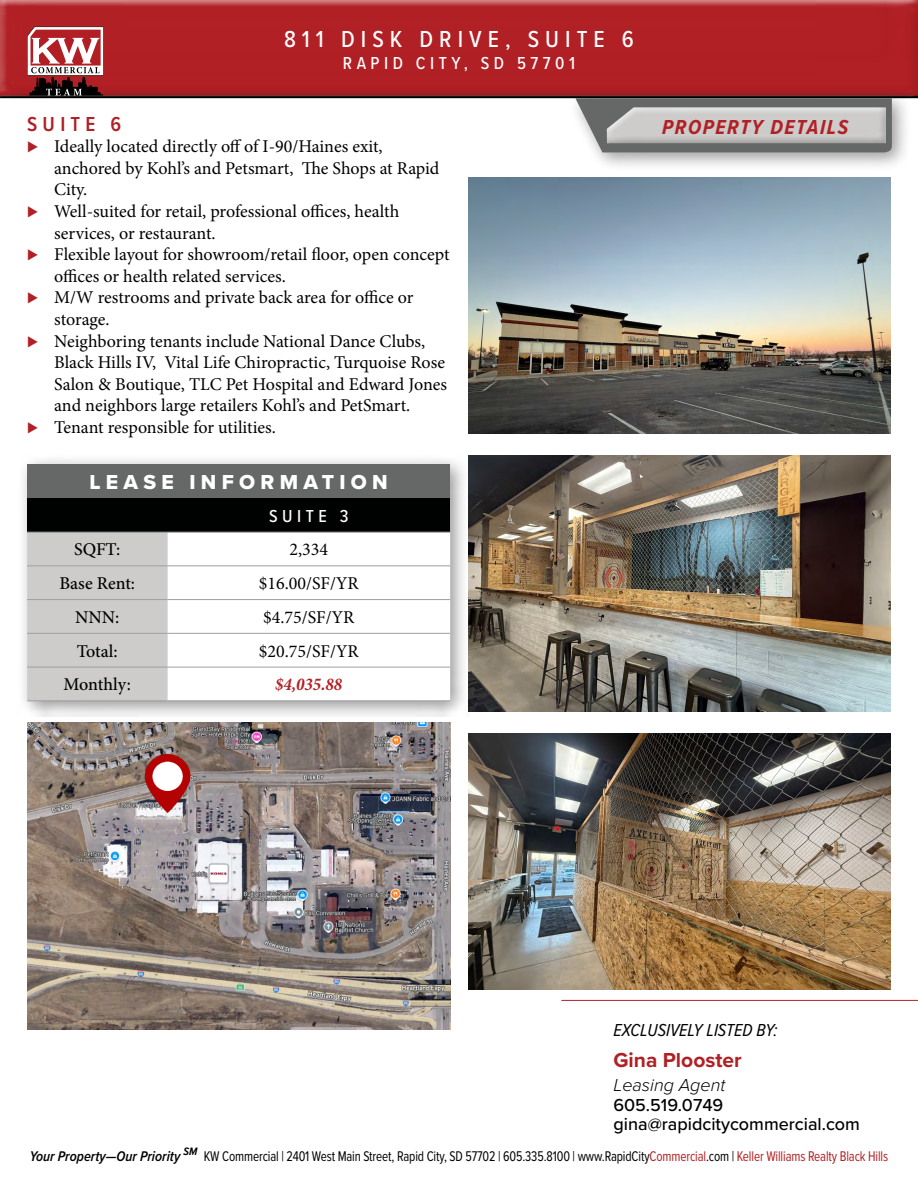
<style>
.page{position:relative;width:918px;height:1188px;background:#fff}
.page>*{position:absolute;margin:0;border:0;box-sizing:border-box;transform-origin:0 0}
.t1{font:500 24px "Proxima Nova Cond";letter-spacing:.25em;color:#fff}
.t2{font:21px "Proxima Nova Extrabld";letter-spacing:.25em;color:#fff}
.t3{font:italic 700 21px "Proxima Nova Cond";letter-spacing:.075em;color:#b12025}
.t4{font:700 21px "Proxima Nova";color:#b12025}
.t5{font:600 21px "Proxima Nova Cond";letter-spacing:.25em;color:#b12025}
.t6{font:18px "Minion Pro";letter-spacing:-.005em;color:#000}
.t7{font:500 18px/19.5px "Proxima Nova";color:#000101}
.t8{font:500 18px "Minion Pro";color:#000}
.t9{font:500 18px "Proxima Nova Cond";letter-spacing:.25em;color:#fff}
.t10{font:italic 18px "Proxima Nova Cond";color:#000101}
.t11{font:italic 300 18px "Proxima Nova";color:#000101}
.t12{font:italic 700 condensed 18px "Minion Pro";color:#b12025}
.t13{font:14.55px "Proxima Nova Cond";letter-spacing:-.01em;color:#000;scale:.9 1}
.s1{font-family:"Proxima Nova";font-weight:700;color:#b12025}
.s2{font-weight:600;font-style:italic}
.s3{color:#b12025}
</style>
<div class="page">
<div style="left:567px;top:88px;width:345px;height:84px;background:#000;opacity:.4"></div>
<svg style="left:575px;top:101px;width:317px;height:51px;background:#838484"></svg>
<div style="left:599px;top:100px;width:292px;height:44px;background:#666767"></div>
<div style="left:603px;top:104px;width:290px;height:40px;background:#000;opacity:.75"></div>
<div style="left:0;top:0;width:918px;height:99px;background:#000;opacity:.75"></div>
<hr style="left:561px;top:1000px;width:357px;height:1px;background:#b12025">
<svg style="left:27px;top:27px;width:77px;height:61px"></svg>
<div style="left:0;top:88px;width:918px;height:13px;background:#fff;opacity:.75"></div>
<div style="left:0;top:92px;width:918px;height:9px;background:#000;opacity:.75"></div>
<div style="left:17px;top:453px;width:453px;height:268px;background:#000;opacity:.4"></div>
<div style="left:27px;top:464px;width:423px;height:34px;background:#666767"></div>
<div style="left:27px;top:498px;width:140px;height:34px;background:#000101"></div>
<div style="left:167px;top:498px;width:283px;height:34px;background:#000101"></div>
<div style="left:27px;top:533px;width:140px;height:168px;background:#cdcccb"></div>
<svg style="left:167px;top:533px;width:283px;height:168px"></svg>
<hr style="left:27px;top:532px;width:140px;height:1px;background:#808285">
<hr style="left:167px;top:532px;width:283px;height:1px;background:#808285">
<hr style="left:27px;top:566px;width:140px;height:1px;background:#9d9fa2">
<hr style="left:167px;top:566px;width:283px;height:1px;background:#9d9fa2">
<hr style="left:27px;top:599px;width:140px;height:1px;background:#9d9fa2">
<hr style="left:167px;top:599px;width:283px;height:1px;background:#9d9fa2">
<hr style="left:27px;top:633px;width:140px;height:1px;background:#9d9fa2">
<hr style="left:167px;top:633px;width:283px;height:1px;background:#9d9fa2">
<hr style="left:27px;top:667px;width:140px;height:1px;background:#9d9fa2">
<hr style="left:167px;top:667px;width:283px;height:1px;background:#9d9fa2">
<hr style="left:27px;top:701px;width:140px;height:1px;background:#9d9fa2">
<hr style="left:167px;top:701px;width:283px;height:1px;background:#9d9fa2">
<img style="left:27px;top:723px;width:423px;height:306px">
<img style="left:137px;top:755px;width:61px;height:58px">
<img style="left:468px;top:178px;width:423px;height:255px">
<img style="left:468px;top:456px;width:423px;height:255px">
<img style="left:468px;top:734px;width:423px;height:255px">
<h1 class="t1" style="left:284px;top:21px;width:351px">811 DISK DRIVE, SUITE 6</h1>
<p class="t9" style="left:343px;top:50px;width:234px">RAPID CITY, SD 57701</p>
<p class="t5" style="left:27px;top:108px;width:95px">SUITE 6</p>
<p class="t6" style="left:27px;top:134px;width:357px"><span class="s1">⊲</span> Ideally located directly off of I-90/Haines exit,</p>
<p class="t6" style="left:54px;top:156px;width:387px">anchored by Kohl’s and Petsmart, The Shops at Rapid</p>
<p class="t6" style="left:54px;top:178px;width:35px">City.</p>
<p class="t6" style="left:27px;top:199px;width:374px"><span class="s1">⊲</span> Well-suited for retail, professional offices, health</p>
<p class="t6" style="left:54px;top:221px;width:163px">services, or restaurant.</p>
<p class="t6" style="left:27px;top:242px;width:424px"><span class="s1">⊲</span> Flexible layout for showroom/retail floor, open concept</p>
<p class="t6" style="left:54px;top:264px;width:233px">offices or health related services.</p>
<p class="t6" style="left:27px;top:286px;width:388px"><span class="s1">⊲</span> M/W restrooms and private back area for office or</p>
<p class="t6" style="left:54px;top:307px;width:57px">storage.</p>
<p class="t6" style="left:27px;top:329px;width:400px"><span class="s1">⊲</span> Neighboring tenants include National Dance Clubs,</p>
<p class="t6" style="left:54px;top:350px;width:393px">Black Hills IV, Vital Life Chiropractic, Turquoise Rose</p>
<p class="t6" style="left:54px;top:372px;width:394px">Salon &amp; Boutique, TLC Pet Hospital and Edward Jones</p>
<p class="t6" style="left:54px;top:394px;width:358px">and neighbors large retailers Kohl’s and PetSmart.</p>
<p class="t6" style="left:27px;top:415px;width:250px"><span class="s1">⊲</span> Tenant responsible for utilities.</p>
<p class="t2" style="left:90px;top:467px;width:300px">LEASE INFORMATION</p>
<p class="t9" style="left:269px;top:503px;width:81px">SUITE 3</p>
<p class="t8" style="left:74px;top:538px;width:48px">SQFT:</p>
<p class="t6" style="left:289px;top:538px;width:40px">2,334</p>
<p class="t8" style="left:59px;top:571px;width:77px">Base Rent:</p>
<p class="t6" style="left:259px;top:571px;width:101px">$16.00/SF/YR</p>
<p class="t8" style="left:75px;top:605px;width:46px">NNN:</p>
<p class="t6" style="left:263px;top:605px;width:93px">$4.75/SF/YR</p>
<p class="t8" style="left:77px;top:639px;width:43px">Total:</p>
<p class="t6" style="left:259px;top:639px;width:101px">$20.75/SF/YR</p>
<p class="t8" style="left:64px;top:673px;width:69px">Monthly:</p>
<p class="t12" style="left:275px;top:672px;width:69px">$4,035.88</p>
<p class="t3" style="left:662px;top:111px;width:188px">PROPERTY DETAILS</p>
<p class="t10" style="left:614px;top:1017px;width:166px">EXCLUSIVELY LISTED BY:</p>
<p class="t4" style="left:614px;top:1045px;width:130px">Gina Plooster</p>
<p class="t11" style="left:614px;top:1072px;width:113px">Leasing Agent</p>
<p class="t7" style="left:614px;top:1094px;width:248px">605.519.0749 gina@rapidcitycommercial.com</p>
<p class="t13" style="left:30px;top:1145px;width:955px"><span class="s2">Your Property—Our Priority</span> <sup>SM</sup> KW Commercial | 2401 West Main Street, Rapid City, SD 57702 | 605.335.8100 | www.RapidCity<span class="s3">Commercial</span>.com | <span class="s3">Keller Williams Realty Black Hills</span></p>
</div>
